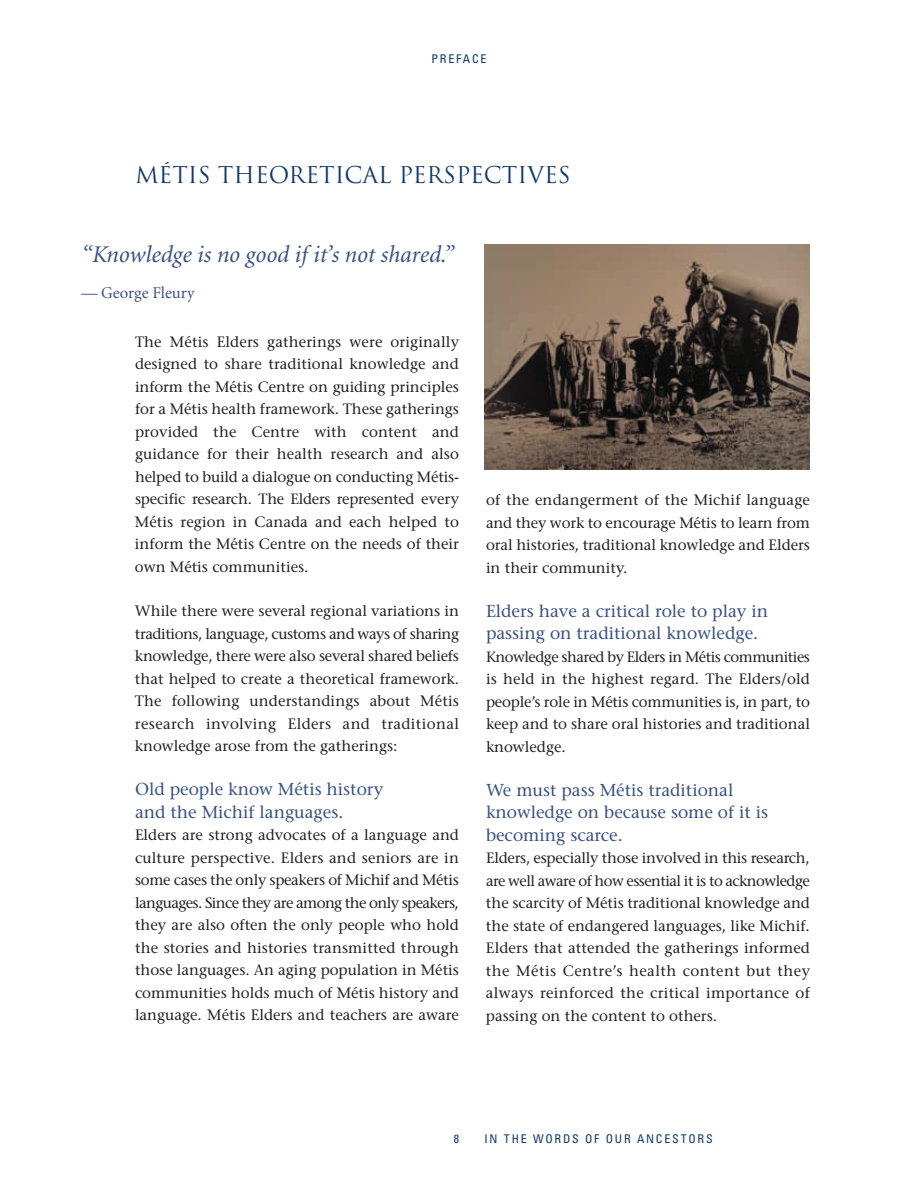
<style>
.page{position:relative;width:918px;height:1188px;background:#fff}
.page>*{position:absolute;margin:0;border:0;box-sizing:border-box;transform-origin:0 0}
.t1{font:italic 24px "Minion";color:#395182}
.t2{font:22.5px "Trajan";color:#11386d}
.t3{font:17.25px/22.5px "Stone Serif";color:#395182}
.t4{font:16.5px "Minion";color:#395182}
.t5{font:15px/22.5px "Stone Serif";color:#231f20;text-align:justify}
.t6{font:15px "Stone Serif";letter-spacing:-.02em;color:#231f20}
.t7{font:14.85px "Stone Serif";letter-spacing:-.03em;color:#231f20}
.t8{font:condensed 12px "Univers";letter-spacing:.15em;color:#11386d}
.s1{font-size:14.85px}
.s2{font-size:15px}
</style>
<div class="page">
<img style="left:484px;top:245px;width:326px;height:224px">
<p class="t8" style="left:432px;top:54px;width:56px">PREFACE</p>
<h2 class="t2" style="left:135px;top:162px;width:437px">MÉTIS THEORETICAL PERSPECTIVES</h2>
<h1 class="t1" style="left:81px;top:245px;width:374px">“Knowledge is no good if it’s not shared.”</h1>
<p class="t4" style="left:81px;top:286px;width:115px">— George Fleury</p>
<p class="t5" style="left:135px;top:332px;width:326px">The Métis Elders gatherings were originally designed to share traditional knowledge and inform the Métis Centre on guiding principles for a Métis health framework. These gatherings provided the Centre with content and guidance for their health research and also helped to build a dialogue on conducting Métis&shy;specific research. <span class="s1">The Elders represented</span> every Métis region in Canada and each helped to inform the Métis Centre on the needs of their own Métis communities.</p>
<p class="t5" style="left:135px;top:601px;width:326px">While there were several regional variations in traditions, language, customs and ways of sharing knowledge, there were also several shared beliefs that helped to create a theoretical framework.<br>The following understandings about Métis research involving Elders and traditional knowledge arose from the gatherings:</p>
<p class="t3" style="left:135px;top:780px;width:250px">Old people know Métis history and the Michif languages.</p>
<p class="t5" style="left:135px;top:825px;width:326px">Elders are strong advocates of a language and culture perspective. Elders and seniors are in some cases the only speakers of Michif and Métis languages. Since they are among the only speakers, they are also often the only people who hold the stories and histories transmitted through those languages. An aging population in Métis communities holds much of Métis history and language. Métis Elders and teachers are aware</p>
<p class="t5" style="left:486px;top:490px;width:325px">of the endangerment of the Michif language and they work to encourage Métis to learn from oral histories, traditional knowledge and Elders in their community.</p>
<p class="t3" style="left:486px;top:601px;width:284px">Elders have a critical role to play in passing on traditional knowledge.</p>
<p class="t7" style="left:486px;top:651px;width:326px">Knowledge shared by Elders in Métis communities</p>
<p class="t5" style="left:486px;top:669px;width:325px">is held in the highest regard. The Elders/old people’s role in Métis communities is, in part, to keep and to share oral histories and traditional knowledge.</p>
<p class="t3" style="left:486px;top:780px;width:284px">We must pass Métis traditional knowledge on because some of it is becoming scarce.</p>
<p class="t6" style="left:486px;top:852px;width:325px">Elders, especially those involved in this research,</p>
<p class="t7" style="left:486px;top:875px;width:326px">are well aware of how essential it is to acknowledg<span class="s2">e</span></p>
<p class="t5" style="left:486px;top:893px;width:326px">the scarcity of Métis traditional knowledge and the state of endangered languages, like Michif.<br>Elders that attended the gatherings informed the Métis Centre’s health content but they always reinforced the critical importance of passing on the content to others.</p>
<p class="t8" style="left:454px;top:1134px;width:7px">8</p>
<p class="t8" style="left:484px;top:1134px;width:230px">IN THE WORDS OF OUR ANCESTORS</p>
</div>
